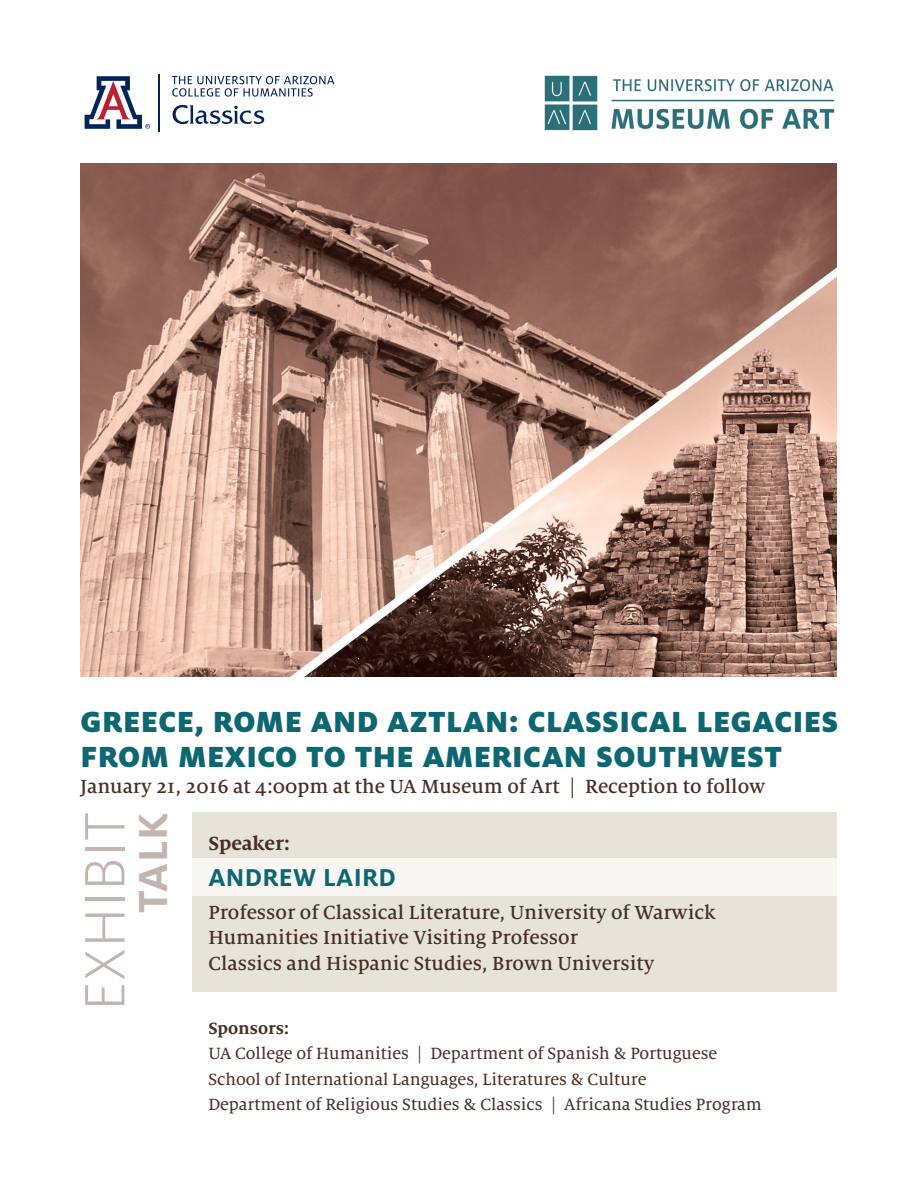
<style>
.page{position:relative;width:918px;height:1188px;background:#fff}
.page>*{position:absolute;margin:0;border:0;box-sizing:border-box;transform-origin:0 0}
.t1{font:300 63px "Milo OT";letter-spacing:.01em;color:#c2b5b0}
.t2{font:700 45px "Milo OT";color:#c2b5b0}
.t3{font:900 32.25px/34.5px "Milo OT";letter-spacing:.015em;color:#0d6772}
.t4{font:700 27px "Milo OT";letter-spacing:.01em;color:#0d6772}
.t5{font:500 21px "Milo Serif OT";color:#492e25}
.t6{font:700 21px "Milo Serif OT";color:#492e25}
.t7{font:18px "Milo Serif OT Text";color:#492e25}
.t8{font:700 18px "Milo Serif OT";color:#492e25}
</style>
<div class="page">
<img style="left:80px;top:163px;width:756px;height:513px">
<img style="left:544px;top:75px;width:291px;height:56px">
<svg style="left:84px;top:76px;width:66px;height:53px"></svg>
<svg style="left:173px;top:105px;width:91px;height:19px"></svg>
<svg style="left:172px;top:76px;width:162px;height:21px"></svg>
<hr style="left:158px;top:74px;width:1px;height:57px;background:#00255b">
<div style="left:192px;top:812px;width:644px;height:180px;background:#e6e4d9"></div>
<div style="left:192px;top:858px;width:644px;height:38px;background:#f8f7f4"></div>
<p class="t3" style="left:81px;top:705px;width:759px">GREECE, ROME AND AZTLAN: CLASSICAL LEGACIES<br>FROM MEXICO TO THE AMERICAN SOUTHWEST</p>
<p class="t5" style="left:80px;top:775px;width:686px">January 21, 2016 at 4:00pm at the UA Museum of Art | Reception to follow</p>
<p class="t6" style="left:208px;top:832px;width:83px">Speaker:</p>
<p class="t4" style="left:209px;top:862px;width:189px">ANDREW LAIRD</p>
<p class="t5" style="left:208px;top:901px;width:509px">Professor of Classical Literature, University of Warwick</p>
<p class="t5" style="left:208px;top:927px;width:371px">Humanities Initiative Visiting Professor</p>
<p class="t5" style="left:208px;top:952px;width:447px">Classics and Hispanic Studies, Brown University</p>
<p class="t1" style="left:71px;top:1011px;width:200px;rotate:-90deg">EXHIBIT</p>
<p class="t2" style="left:128px;top:913px;width:102px;rotate:-90deg">TALK</p>
<p class="t8" style="left:208px;top:1018px;width:83px">Sponsors:</p>
<p class="t7" style="left:208px;top:1044px;width:510px">UA College of Humanities | Department of Spanish &amp; Portuguese</p>
<p class="t7" style="left:208px;top:1070px;width:440px">School of International Languages, Literatures &amp; Culture</p>
<p class="t7" style="left:208px;top:1095px;width:555px">Department of Religious Studies &amp; Classics | Africana Studies Program</p>
</div>
